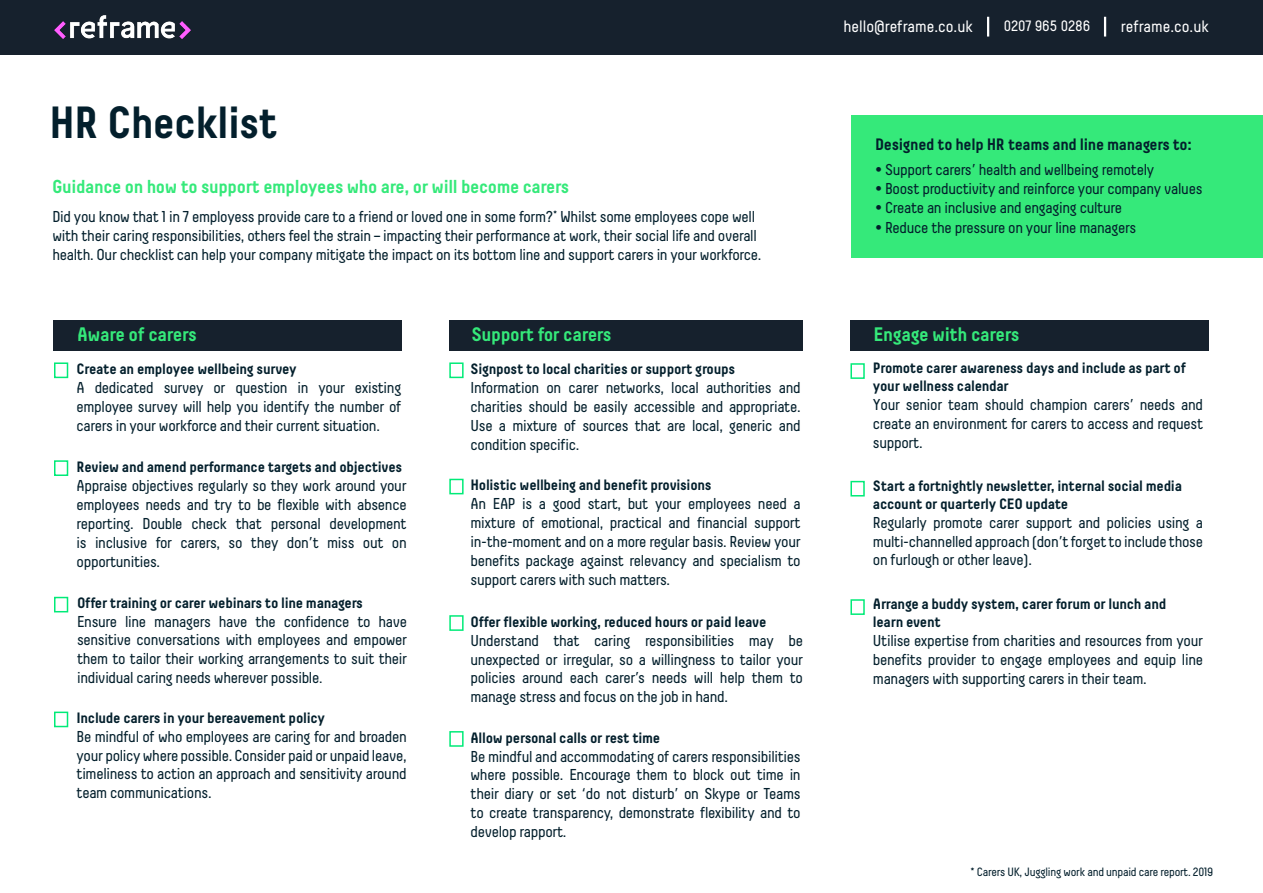
<style>
.page{position:relative;width:1263px;height:893px;background:#fff}
.page>*{position:absolute;margin:0;border:0;box-sizing:border-box;transform-origin:0 0}
.t1{font:700 45px "Decima";letter-spacing:-.02em;color:#031f2c}
.t2{font:700 19.5px "Decima";letter-spacing:-.02em;color:#35e97a}
.t3{font:700 18.75px "Decima";letter-spacing:-.02em;color:#35e97a}
.t4{font:700 16.5px "Decima";letter-spacing:-.02em;color:#031f2c}
.t5{font:16.5px "Decima";color:#fff}
.t6{font:15.75px/18.9px "Decima";letter-spacing:-.02em;color:#031f2c;text-align:justify}
.t7{font:700 15px/18px "Decima";letter-spacing:-.02em;color:#031f2c}
.t8{font:15px "Decima";color:#fff}
.t9{font:12px "Decima";letter-spacing:-.02em;color:#031f2c}
.s1{font-size:15px}
</style>
<div class="page">
<div style="left:850px;top:320px;width:359px;height:30px;background:#16212d"></div>
<div style="left:449px;top:320px;width:354px;height:30px;background:#16212d"></div>
<div style="left:851px;top:116px;width:412px;height:142px;background:#35e97a"></div>
<div style="left:53px;top:320px;width:349px;height:30px;background:#16212d"></div>
<div style="left:1px;top:0;width:1262px;height:54px;background:#16212d"></div>
<hr style="left:1104px;top:17px;width:2px;height:20px;background:#fff">
<hr style="left:987px;top:17px;width:2px;height:20px;background:#fff">
<img style="left:54px;top:15px;width:137px;height:24px">
<div style="left:54px;top:362px;width:14px;height:16px;border:2px solid #00eb78"></div>
<div style="left:449px;top:479px;width:15px;height:15px;border:2px solid #00eb78"></div>
<div style="left:850px;top:363px;width:15px;height:16px;border:2px solid #00eb78"></div>
<div style="left:449px;top:362px;width:15px;height:16px;border:2px solid #00eb78"></div>
<div style="left:449px;top:615px;width:15px;height:16px;border:2px solid #00eb78"></div>
<div style="left:449px;top:731px;width:15px;height:16px;border:2px solid #00eb78"></div>
<div style="left:850px;top:481px;width:15px;height:15px;border:2px solid #00eb78"></div>
<div style="left:850px;top:599px;width:15px;height:16px;border:2px solid #00eb78"></div>
<div style="left:54px;top:460px;width:14px;height:16px;border:2px solid #00eb78"></div>
<div style="left:54px;top:597px;width:14px;height:15px;border:2px solid #00eb78"></div>
<div style="left:54px;top:712px;width:14px;height:15px;border:2px solid #00eb78"></div>
<p class="t1" style="left:49px;top:96px;width:230px">HR Checklist</p>
<p class="t3" style="left:52px;top:176px;width:519px">Guidance on how to support employees who are, or will become carers</p>
<p class="t6" style="left:52px;top:207px;width:710px;text-align:left">Did you know that 1 in 7 employess provide care to a friend or loved one in some form?<sup>*</sup> Whilst some employees cope well with their caring responsibilities, others feel the strain – impacting their performance at work, their social life and overall health. Our checklist can help your company mitigate the impact on its bottom line and support carers in your workforce.</p>
<p class="t2" style="left:77px;top:323px;width:121px">Aware of carers</p>
<p class="t7" style="left:77px;top:360px;width:222px">Create an employee wellbeing survey</p>
<p class="t6" style="left:77px;top:378px;width:326px">A dedicated survey or question in your existing employee survey will help you identify the number of carers in your workforce and their current situation.</p>
<p class="t7" style="left:77px;top:458px;width:327px">Review and amend performance targets and objectives</p>
<p class="t6" style="left:77px;top:476px;width:332px">Appraise objectives regularly so they work around your employees needs and try to be flexible with absence reporting. Double check that personal development is inclusive for carers, so they don’t miss out on opportunities.</p>
<p class="t7" style="left:77px;top:593px;width:287px">Offer training or carer webinars to line managers</p>
<p class="t6" style="left:77px;top:611px;width:332px">Ensure line managers have the confidence to have sensitive conversations with employees and empower them to tailor their working arrangements to suit their individual caring needs wherever possible<span class="s1">.</span></p>
<p class="t7" style="left:77px;top:708px;width:250px">Include carers in your bereavement policy</p>
<p class="t6" style="left:77px;top:727px;width:332px">Be mindful of who employees are caring for and broaden your policy where possible. Consider paid or unpaid leave, timeliness to action an approach and sensitivity around team communications.</p>
<p class="t2" style="left:471px;top:323px;width:142px">Support for carers</p>
<p class="t7" style="left:470px;top:360px;width:266px">Signpost to local charities or support groups</p>
<p class="t6" style="left:470px;top:378px;width:332px">Information on carer networks, local authorities and charities should be easily accessible and appropriate.<br>Use a mixture of sources that are local, generic and condition specific.</p>
<p class="t7" style="left:470px;top:476px;width:243px">Holistic wellbeing and benefit provisions</p>
<p class="t6" style="left:470px;top:494px;width:332px">An EAP is a good start, but your employees need a mixture of emotional, practical and financial support in-the-moment and on a more regular basis. Review your benefits package against relevancy and specialism to support carers with such matters.</p>
<p class="t7" style="left:470px;top:612px;width:297px">Offer flexible working, reduced hours or paid leave</p>
<p class="t6" style="left:470px;top:631px;width:334px">Understand that caring responsibilities may be unexpected or irregular, so a willingness to tailor your policies around each carer’s needs will help them to manage stress and focus on the job in hand.</p>
<p class="t7" style="left:470px;top:728px;width:191px">Allow personal calls or rest time</p>
<p class="t6" style="left:470px;top:746px;width:332px">Be mindful and accommodating of carers responsibilities where possible. Encourage them to block out time in their diary or set ‘do not disturb’ on Skype or Teams to create transparency, demonstrate flexibility and to develop rapport.</p>
<p class="t5" style="left:843px;top:17px;width:131px">hello@reframe.co.uk</p>
<p class="t8" style="left:1004px;top:17px;width:88px">0207 965 0286</p>
<p class="t5" style="left:1121px;top:17px;width:90px">reframe.co.uk</p>
<p class="t4" style="left:875px;top:135px;width:318px">Designed to help HR teams and line managers to:</p>
<p class="t6" style="left:875px;top:160px;width:281px">• Support carers’ health and wellbeing remotely</p>
<p class="t6" style="left:875px;top:179px;width:329px">• Boost productivity and reinforce your company values</p>
<p class="t6" style="left:875px;top:198px;width:248px">• Create an inclusive and engaging culture</p>
<p class="t6" style="left:875px;top:218px;width:263px">• Reduce the pressure on your line managers</p>
<p class="t2" style="left:873px;top:323px;width:147px">Engage with carers</p>
<p class="t7" style="left:873px;top:359px;width:315px">Promote carer awareness days and include as part of your wellness calendar</p>
<p class="t6" style="left:873px;top:395px;width:332px">Your senior team should champion carers’ needs and create an environment for carers to access and request support.</p>
<p class="t7" style="left:873px;top:476px;width:311px">Start a fortnightly newsletter, internal social media account or quarterly CEO update</p>
<p class="t6" style="left:873px;top:513px;width:332px">Regularly promote carer support and policies using a multi-channelled approach (don’t forget to include those on furlough or other leave).</p>
<p class="t7" style="left:873px;top:595px;width:295px">Arrange a buddy system, carer forum or lunch and learn event</p>
<p class="t6" style="left:873px;top:631px;width:332px">Utilise expertise from charities and resources from your benefits provider to engage employees and equip line managers with supporting carers in their team.</p>
<p class="t9" style="left:971px;top:865px;width:244px">* Carers UK, Juggling work and unpaid care report. 2019</p>
</div>
